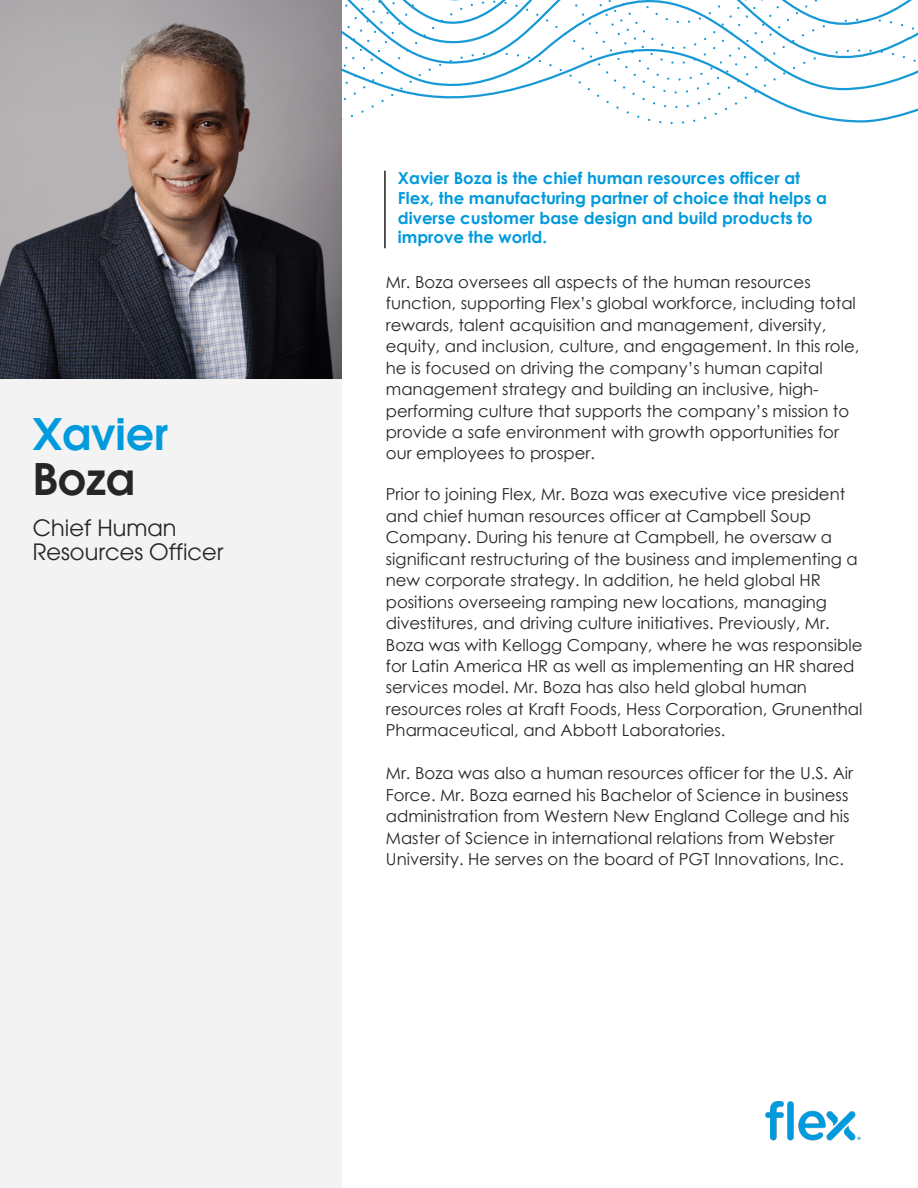
<style>
.page{position:relative;width:918px;height:1188px;background:#fff}
.page>*{position:absolute;margin:0;border:0;box-sizing:border-box;transform-origin:0 0}
.t1{font:600 43.5px "ITC Avant Garde Pro";color:#009add}
.t2{font:600 43.5px "ITC Avant Garde Pro";color:#262626}
.t3{font:22.5px/24px "ITC Avant Garde Pro";color:#262626}
.t4{font:16.5px/21.5px "Century Gothic";color:#262626}
.t5{font:700 16.5px/19.8px "Century Gothic";color:#009add}
</style>
<div class="page">
<div style="left:1px;top:8px;width:341px;height:1180px;background:#f3f3f3"></div>
<img style="left:0;top:0;width:342px;height:378px">
<svg style="left:342px;top:0;width:576px;height:125px"></svg>
<img style="left:765px;top:1101px;width:96px;height:40px">
<hr style="left:385px;top:171px;width:1px;height:77px;background:#262626">
<h1 class="t1" style="left:33px;top:406px;width:136px">Xavier</h1>
<h1 class="t2" style="left:33px;top:451px;width:103px">Boza</h1>
<h2 class="t3" style="left:33px;top:515px;width:192px">Chief Human<br>Resources Officer</h2>
<p class="t5" style="left:398px;top:167px;width:430px">Xavier Boza is the chief human resources officer at Flex, the manufacturing partner of choice that helps a diverse customer base design and build products to improve the world.</p>
<p class="t4" style="left:386px;top:271px;width:475px">Mr. Boza oversees all aspects of the human resources function, supporting Flex’s global workforce, including total rewards, talent acquisition and management, diversity, equity, and inclusion, culture, and engagement. In this role, he is focused on driving the company’s human capital management strategy and building an inclusive, high&shy;performing culture that supports the company’s mission to provide a safe environment with growth opportunities for our employees to prosper.</p>
<p class="t4" style="left:386px;top:483px;width:478px">Prior to joining Flex, Mr. Boza was executive vice president and chief human resources officer at Campbell Soup Company. During his tenure at Campbell, he oversaw a significant restructuring of the business and implementing a new corporate strategy. In addition, he held global HR positions overseeing ramping new locations, managing divestitures, and driving culture initiatives. Previously, Mr.<br>Boza was with Kellogg Company, where he was responsible for Latin America HR as well as implementing an HR shared services model. Mr. Boza has also held global human resources roles at Kraft Foods, Hess Corporation, Grunenthal Pharmaceutical, and Abbott Laboratories.</p>
<p class="t4" style="left:386px;top:762px;width:469px">Mr. Boza was also a human resources officer for the U.S. Air Force. Mr. Boza earned his Bachelor of Science in business administration from Western New England College and his Master of Science in international relations from Webster University. He serves on the board of PGT Innovations, Inc.</p>
</div>
